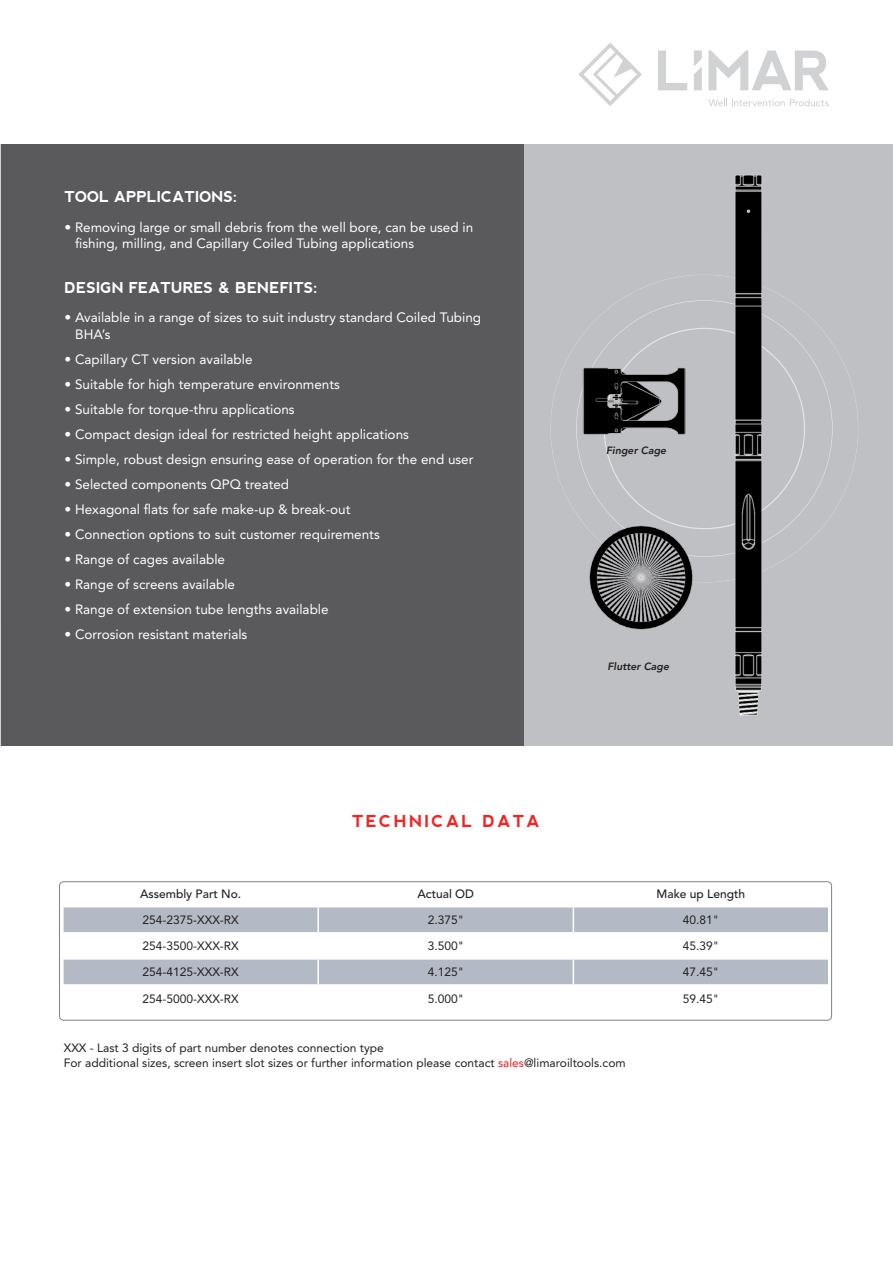
<style>
.page{position:relative;width:893px;height:1263px;background:#fff}
.page>*{position:absolute;margin:0;border:0;box-sizing:border-box;transform-origin:0 0}
.t1{font:700 16.5px "nevis";letter-spacing:.13em;color:#ee2726}
.t2{font:700 15px "nevis";color:#fff}
.t3{font:13.5px/16.5px "Avenir LT Std";color:#fff}
.t4{font:12px "Avenir LT Std";color:#231f20}
.t5{font:500 12px "Avenir LT Std";color:#231f20}
.t6{font:italic 800 10.5px "Avenir LT Std";color:#231f20}
.s1{color:#ee1d23}
</style>
<div class="page">
<div style="left:522px;top:145px;width:371px;height:601px;background:#bfc0c3"></div>
<svg style="left:550px;top:275px;width:308px;height:284px"></svg>
<div style="left:0;top:145px;width:524px;height:601px;background:#5a5a5d"></div>
<img style="left:698px;top:175px;width:87px;height:541px">
<img style="left:572px;top:521px;width:137px;height:114px">
<svg style="left:64px;top:907px;width:764px;height:77px;fill:#b3bac5"></svg>
<hr style="left:573px;top:932px;width:255px;height:1px;background:#fff">
<hr style="left:573px;top:958px;width:255px;height:2px;background:#fff">
<svg style="left:573px;top:907px;width:1px;height:78px"></svg>
<hr style="left:318px;top:932px;width:255px;height:1px;background:#fff">
<hr style="left:318px;top:958px;width:255px;height:2px;background:#fff">
<hr style="left:317px;top:907px;width:2px;height:25px;background:#fff">
<hr style="left:63px;top:932px;width:255px;height:1px;background:#fff">
<hr style="left:317px;top:933px;width:2px;height:25px;background:#fff">
<hr style="left:63px;top:958px;width:255px;height:2px;background:#fff">
<hr style="left:317px;top:960px;width:2px;height:24px;background:#fff">
<svg style="left:63px;top:907px;width:1px;height:78px"></svg>
<img style="left:0;top:144px;width:1px;height:603px">
<div style="left:59px;top:881px;width:773px;height:139px;border:1px solid #808285;border-radius:4px"></div>
<img style="left:566px;top:338px;width:135px;height:127px">
<svg style="left:658px;top:50px;width:29px;height:40px"></svg>
<svg style="left:708px;top:50px;width:121px;height:40px"></svg>
<svg style="left:578px;top:43px;width:64px;height:63px"></svg>
<svg style="left:694px;top:50px;width:8px;height:40px"></svg>
<svg style="left:708px;top:99px;width:121px;height:7px"></svg>
<p class="t2" style="left:65px;top:188px;width:175px">TOOL APPLICATIONS:</p>
<p class="t3" style="left:75px;top:219px;width:400px;text-indent:-11px">• Removing large or small debris from the well bore, can be used in fishing, milling, and Capillary Coiled Tubing applications</p>
<p class="t2" style="left:65px;top:279px;width:255px">DESIGN FEATURES &amp; BENEFITS:</p>
<p class="t3" style="left:75px;top:310px;width:408px;text-indent:-11px">• Available in a range of sizes to suit industry standard Coiled Tubing<br>BHA’s</p>
<p class="t3" style="left:65px;top:351px;width:190px">• Capillary CT version available</p>
<p class="t3" style="left:65px;top:376px;width:277px">• Suitable for high temperature environments</p>
<p class="t3" style="left:65px;top:401px;width:232px">• Suitable for torque-thru applications</p>
<p class="t3" style="left:65px;top:426px;width:346px">• Compact design ideal for restricted height applications</p>
<p class="t3" style="left:65px;top:451px;width:410px">• Simple, robust design ensuring ease of operation for the end user</p>
<p class="t3" style="left:65px;top:476px;width:226px">• Selected components QPQ treated</p>
<p class="t3" style="left:65px;top:501px;width:287px">• Hexagonal flats for safe make-up &amp; break-out</p>
<p class="t3" style="left:65px;top:526px;width:317px">• Connection options to suit customer requirements</p>
<p class="t3" style="left:65px;top:551px;width:162px">• Range of cages available</p>
<p class="t3" style="left:65px;top:576px;width:172px">• Range of screens available</p>
<p class="t3" style="left:65px;top:601px;width:266px">• Range of extension tube lengths available</p>
<p class="t3" style="left:65px;top:626px;width:184px">• Corrosion resistant materials</p>
<p class="t1" style="left:352px;top:811px;width:189px">TECHNICAL DATA</p>
<p class="t6" style="left:606px;top:444px;width:62px">Finger Cage</p>
<p class="t6" style="left:608px;top:660px;width:63px">Flutter Cage</p>
<p class="t5" style="left:140px;top:887px;width:103px">Assembly Part No.</p>
<p class="t5" style="left:417px;top:887px;width:58px">Actual OD</p>
<p class="t5" style="left:657px;top:887px;width:90px">Make up Length</p>
<p class="t4" style="left:143px;top:913px;width:98px">254-2375-XXX-RX</p>
<p class="t4" style="left:428px;top:913px;width:38px">2.375"</p>
<p class="t4" style="left:683px;top:913px;width:38px">40.81"</p>
<p class="t4" style="left:143px;top:939px;width:98px">254-3500-XXX-RX</p>
<p class="t4" style="left:428px;top:939px;width:38px">3.500"</p>
<p class="t4" style="left:683px;top:939px;width:38px">45.39"</p>
<p class="t4" style="left:143px;top:965px;width:98px">254-4125-XXX-RX</p>
<p class="t4" style="left:428px;top:965px;width:38px">4.125"</p>
<p class="t4" style="left:683px;top:965px;width:38px">47.45"</p>
<p class="t4" style="left:143px;top:991px;width:98px">254-5000-XXX-RX</p>
<p class="t4" style="left:428px;top:991px;width:38px">5.000"</p>
<p class="t4" style="left:683px;top:991px;width:38px">59.45"</p>
<p class="t4" style="left:64px;top:1041px;width:322px">XXX - Last 3 digits of part number denotes connection type</p>
<p class="t4" style="left:64px;top:1056px;width:563px">For additional sizes, screen insert slot sizes or further information please contact <span class="s1">sales</span>@limaroiltools.com</p>
</div>
